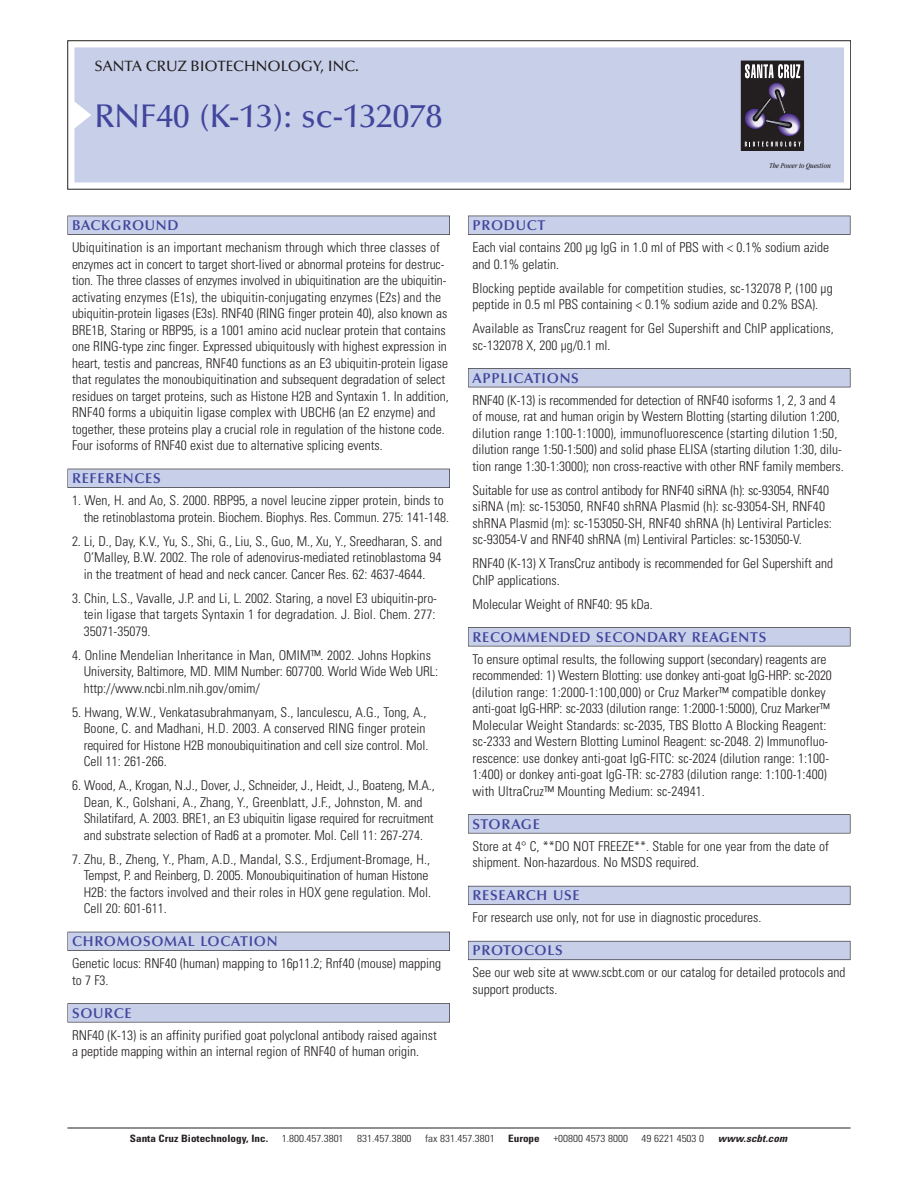
<style>
.page{position:relative;width:918px;height:1188px;background:#fff}
.page>*{position:absolute;margin:0;border:0;box-sizing:border-box;transform-origin:0 0}
.t1{font:500 33px "Optima";color:#41459c}
.t2{font:500 15px "Optima";color:#231f20}
.t3{font:600 14.25px "Optima";letter-spacing:.05em;color:#41459c}
.t4{font:300 condensed 13.5px/16.5px "Univers";color:#231f20}
.t5{font:300 condensed 10.2px "Univers";color:#231f20;scale:1.1 1}
.t6{font:700 condensed 10.2px "Univers";color:#231f20;scale:1.1 1}
.t7{font:italic 700 condensed 10.2px "Univers";color:#231f20;scale:1.1 1}
.t8{font:italic condensed 7.5px "Garamond";color:#231f20}
</style>
<div class="page">
<div style="left:74px;top:47px;width:770px;height:135px;background:#c7cfe9"></div>
<div style="left:741px;top:61px;width:62px;height:89px;background:#231f20"></div>
<div style="left:741px;top:61px;width:63px;height:90px;border:1px solid #231f20"></div>
<svg style="left:741px;top:64px;width:64px;height:83px"></svg>
<div style="left:68px;top:216px;width:382px;height:19px;background:#64636a"></div>
<div style="left:68px;top:216px;width:381px;height:18px;background:#c7cfe9"></div>
<div style="left:68px;top:469px;width:382px;height:19px;background:#62626a"></div>
<div style="left:68px;top:469px;width:381px;height:18px;background:#c7cfe9"></div>
<div style="left:68px;top:932px;width:382px;height:19px;background:#63636c"></div>
<div style="left:68px;top:932px;width:381px;height:18px;background:#c7cfe9"></div>
<div style="left:68px;top:1003px;width:382px;height:19px;background:#6b696e"></div>
<div style="left:68px;top:1004px;width:381px;height:18px;background:#c7cfe9"></div>
<div style="left:468px;top:216px;width:382px;height:19px;background:#64636a"></div>
<div style="left:468px;top:216px;width:382px;height:18px;background:#c7cfe9"></div>
<div style="left:468px;top:368px;width:382px;height:19px;background:#64636a"></div>
<div style="left:468px;top:369px;width:382px;height:18px;background:#c7cfe9"></div>
<div style="left:468px;top:627px;width:382px;height:19px;background:#67666b"></div>
<div style="left:468px;top:628px;width:382px;height:18px;background:#c7cfe9"></div>
<div style="left:468px;top:814px;width:382px;height:19px;background:#6b696e"></div>
<div style="left:468px;top:815px;width:382px;height:18px;background:#c7cfe9"></div>
<div style="left:468px;top:886px;width:382px;height:19px;background:#696a75"></div>
<div style="left:468px;top:886px;width:382px;height:18px;background:#c7cfe9"></div>
<div style="left:468px;top:941px;width:382px;height:19px;background:#717380"></div>
<div style="left:468px;top:941px;width:382px;height:18px;background:#c7cfe9"></div>
<hr style="left:68px;top:1128px;width:782px;height:1px;background:#231f20">
<p class="t2" style="left:94px;top:60px;width:266px">SANTA CRUZ BIOTECHNOLOGY, INC.</p>
<h1 class="t1" style="left:94px;top:102px;width:349px">RNF40 (K-13): sc-132078</h1>
<p class="t3" style="left:72px;top:219px;width:108px">BACKGROUND</p>
<p class="t4" style="left:72px;top:240px;width:378px">Ubiquitination is an important mechanism through which three classes of enzymes act in concert to target short-lived or abnormal proteins for destruc&shy;tion. The three classes of enzymes involved in ubiquitination are the ubiquitin&shy;activating enzymes (E1s), the ubiquitin-conjugating enzymes (E2s) and the ubiquitin-protein ligases (E3s). RNF40 (RING finger protein 40), also known as BRE1B, Staring or RBP95, is a 1001 amino acid nuclear protein that contains one RING-type zinc finger. Expressed ubiquitously with highest expression in heart, testis and pancreas, RNF40 functions as an E3 ubiquitin-protein ligase that regulates the monoubiquitination and subsequent degradation of select residues on target proteins, such as Histone H2B and Syntaxin 1. In addition, RNF40 forms a ubiquitin ligase complex with UBCH6 (an E2 enzyme) and together, these proteins play a crucial role in regulation of the histone code.<br>Four isoforms of RNF40 exist due to alternative splicing events.</p>
<p class="t3" style="left:72px;top:472px;width:90px">REFERENCES</p>
<p class="t4" style="left:84px;top:493px;width:367px;text-indent:-12px">1. Wen, H. and Ao, S. 2000. RBP95, a novel leucine zipper protein, binds to the retinoblastoma protein. Biochem. Biophys. Res. Commun. 275: 141-148.</p>
<p class="t4" style="left:84px;top:534px;width:360px;text-align:justify;text-indent:-12px">2. Li, D., Day, K.V., Yu, S., Shi, G., Liu, S., Guo, M., Xu, Y., Sreedharan, S. and O’Malley, B.W. 2002. The role of adenovirus-mediated retinoblastoma 94 in the treatment of head and neck cancer. Cancer Res. 62: 4637-4644.</p>
<p class="t4" style="left:84px;top:591px;width:355px;text-align:justify;text-indent:-12px">3. Chin, L.S., Vavalle, J.P. and Li, L. 2002. Staring, a novel E3 ubiquitin-pro&shy;tein ligase that targets Syntaxin 1 for degradation. J. Biol. Chem. 277:<br>35071-35079.</p>
<p class="t4" style="left:84px;top:648px;width:356px;text-indent:-12px">4. Online Mendelian Inheritance in Man, OMIM™. 2002. Johns Hopkins<br>University, Baltimore, MD. MIM Number: 607700. World Wide Web URL: http://www.ncbi.nlm.nih.gov/omim/</p>
<p class="t4" style="left:84px;top:705px;width:346px;text-indent:-12px">5. Hwang, W.W., Venkatasubrahmanyam, S., Ianculescu, A.G., Tong, A., Boone, C. and Madhani, H.D. 2003. A conserved RING finger protein required for Histone H2B monoubiquitination and cell size control. Mol.<br>Cell 11: 261-266.</p>
<p class="t4" style="left:84px;top:778px;width:353px;text-indent:-12px">6. Wood, A., Krogan, N.J., Dover, J., Schneider, J., Heidt, J., Boateng, M.A., Dean, K., Golshani, A., Zhang, Y., Greenblatt, J.F., Johnston, M. and Shilatifard, A. 2003. BRE1, an E3 ubiquitin ligase required for recruitment and substrate selection of Rad6 at a promoter. Mol. Cell 11: 267-274.</p>
<p class="t4" style="left:84px;top:852px;width:349px;text-indent:-12px">7. Zhu, B., Zheng, Y., Pham, A.D., Mandal, S.S., Erdjument-Bromage, H., Tempst, P. and Reinberg, D. 2005. Monoubiquitination of human Histone H2B: the factors involved and their roles in HOX gene regulation. Mol.<br>Cell 20: 601-611.</p>
<p class="t3" style="left:72px;top:935px;width:207px">CHROMOSOMAL LOCATION</p>
<p class="t4" style="left:72px;top:957px;width:371px">Genetic locus: RNF40 (human) mapping to 16p11.2; Rnf40 (mouse) mapping to 7 F3.</p>
<p class="t3" style="left:72px;top:1007px;width:61px">SOURCE</p>
<p class="t4" style="left:72px;top:1028px;width:366px">RNF40 (K-13) is an affinity purified goat polyclonal antibody raised against a peptide mapping within an internal region of RNF40 of human origin.</p>
<p class="t8" style="left:769px;top:163px;width:63px">The Power to Question</p>
<p class="t3" style="left:473px;top:219px;width:74px">PRODUCT</p>
<p class="t4" style="left:473px;top:240px;width:358px">Each vial contains 200 µg IgG in 1.0 ml of PBS with &lt; 0.1% sodium azide and 0.1% gelatin.</p>
<p class="t4" style="left:473px;top:281px;width:362px">Blocking peptide available for competition studies, sc-132078 P, (100 µg peptide in 0.5 ml PBS containing &lt; 0.1% sodium azide and 0.2% BSA).</p>
<p class="t4" style="left:473px;top:321px;width:363px">Available as TransCruz reagent for Gel Supershift and ChIP applications, sc-132078 X, 200 µg/0.1 ml.</p>
<p class="t3" style="left:473px;top:372px;width:108px">APPLICATIONS</p>
<p class="t4" style="left:473px;top:393px;width:373px">RNF40 (K-13) is recommended for detection of RNF40 isoforms 1, 2, 3 and 4 of mouse, rat and human origin by Western Blotting (starting dilution 1:200, dilution range 1:100-1:1000), immunofluorescence (starting dilution 1:50, dilution range 1:50-1:500) and solid phase ELISA (starting dilution 1:30, dilu&shy;tion range 1:30-1:3000); non cross-reactive with other RNF family members.</p>
<p class="t4" style="left:473px;top:483px;width:361px">Suitable for use as control antibody for RNF40 siRNA (h): sc-93054, RNF40 siRNA (m): sc-153050, RNF40 shRNA Plasmid (h): sc-93054-SH, RNF40 shRNA Plasmid (m): sc-153050-SH, RNF40 shRNA (h) Lentiviral Particles: sc-93054-V and RNF40 shRNA (m) Lentiviral Particles: sc-153050-V.</p>
<p class="t4" style="left:473px;top:556px;width:362px">RNF40 (K-13) X TransCruz antibody is recommended for Gel Supershift and<br>ChIP applications.</p>
<p class="t4" style="left:473px;top:597px;width:182px">Molecular Weight of RNF40: 95 kDa.</p>
<p class="t3" style="left:473px;top:631px;width:295px">RECOMMENDED SECONDARY REAGENTS</p>
<p class="t4" style="left:473px;top:652px;width:361px">To ensure optimal results, the following support (secondary) reagents are recommended: 1) Western Blotting: use donkey anti-goat IgG-HRP: sc-2020 (dilution range: 1:2000-1:100,000) or Cruz Marker™ compatible donkey anti-goat IgG-HRP: sc-2033 (dilution range: 1:2000-1:5000), Cruz Marker™ Molecular Weight Standards: sc-2035, TBS Blotto A Blocking Reagent: sc-2333 and Western Blotting Luminol Reagent: sc-2048. 2) Immunofluo&shy;rescence: use donkey anti-goat IgG-FITC: sc-2024 (dilution range: 1:100- 1:400) or donkey anti-goat IgG-TR: sc-2783 (dilution range: 1:100-1:400) with UltraCruz™ Mounting Medium: sc-24941.</p>
<p class="t3" style="left:473px;top:818px;width:69px">STORAGE</p>
<p class="t4" style="left:473px;top:839px;width:358px">Store at 4° C, **DO NOT FREEZE**. Stable for one year from the date of shipment. Non-hazardous. No MSDS required.</p>
<p class="t3" style="left:473px;top:889px;width:109px">RESEARCH USE</p>
<p class="t4" style="left:473px;top:911px;width:290px">For research use only, not for use in diagnostic procedures.</p>
<p class="t3" style="left:473px;top:945px;width:92px">PROTOCOLS</p>
<p class="t4" style="left:473px;top:966px;width:375px">See our web site at www.scbt.com or our catalog for detailed protocols and support products.</p>
<p class="t6" style="left:130px;top:1135px;width:127px">Santa Cruz Biotechnology, Inc.</p>
<p class="t5" style="left:282px;top:1135px;width:58px">1.800.457.3801</p>
<p class="t5" style="left:357px;top:1135px;width:51px">831.457.3800</p>
<p class="t5" style="left:425px;top:1135px;width:65px">fax 831.457.3801</p>
<p class="t6" style="left:508px;top:1135px;width:30px">Europe</p>
<p class="t5" style="left:553px;top:1135px;width:69px">+00800 4573 8000</p>
<p class="t5" style="left:642px;top:1135px;width:58px">49 6221 4503 0</p>
<p class="t7" style="left:718px;top:1135px;width:67px">www.scbt.com</p>
</div>
